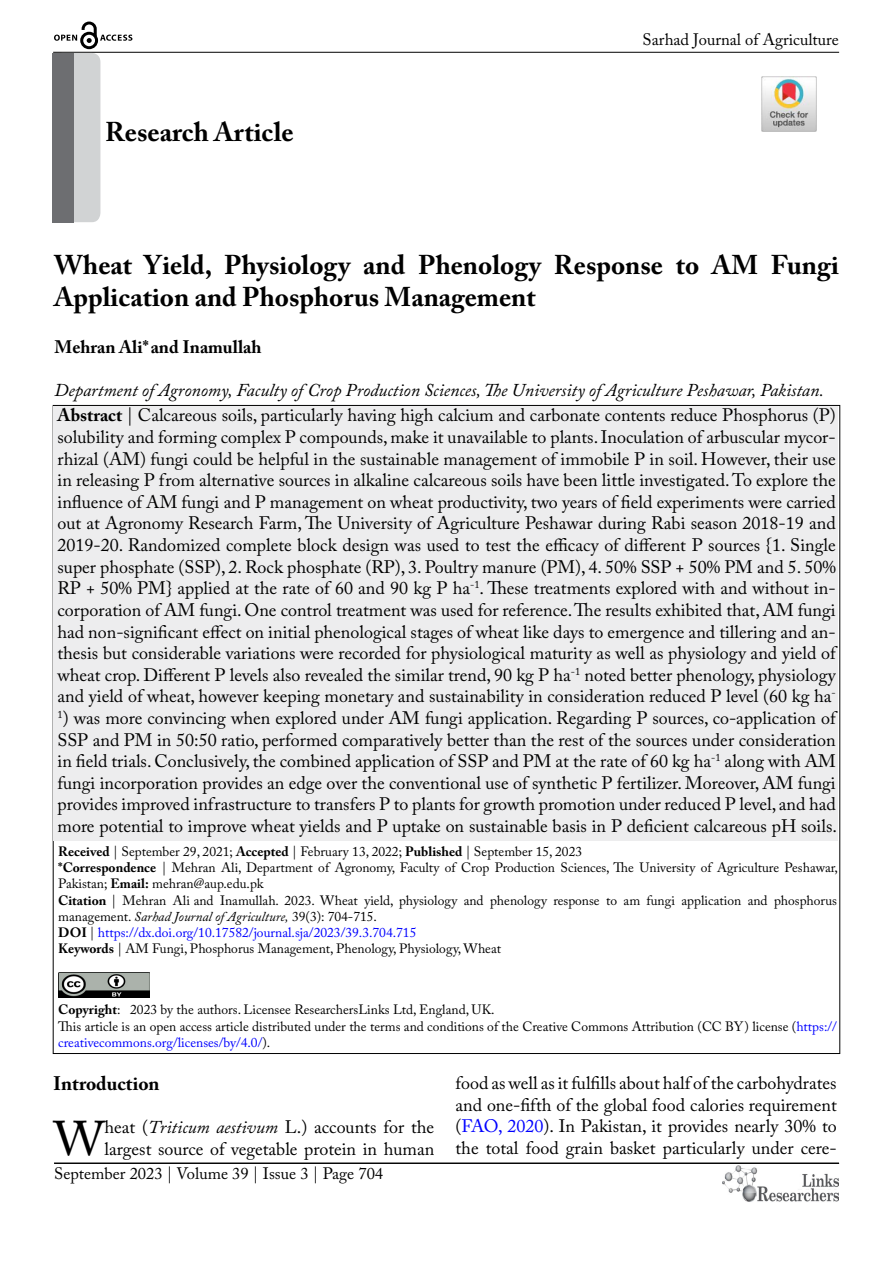
<style>
.page{position:relative;width:893px;height:1263px;background:#fff}
.page>*{position:absolute;margin:0;border:0;box-sizing:border-box;transform-origin:0 0}
.t1{font:48.45px "Adobe Caslon Pro";color:#000}
.t2{font:700 27px/32.4px "Adobe Caslon Pro";color:#000}
.t3{font:700 19.5px "Adobe Caslon Pro";color:#000}
.t4{font:18px/21.6px "Adobe Caslon Pro";color:#000;text-align:justify}
.t5{font:italic 18px "Adobe Caslon Pro";color:#000}
.t6{font:700 18px "Adobe Caslon Pro";color:#000}
.t7{font:16.5px "Adobe Caslon Pro";color:#000}
.t8{font:13.5px/16.2px "Adobe Caslon Pro";color:#000}
.s1{font-weight:700}
.s2{font-style:italic}
.s3{color:#00f}
</style>
<div class="page">
<hr style="left:53px;top:52px;width:786px;height:1px;background:#000">
<img style="left:722px;top:1166px;width:117px;height:36px">
<svg style="left:54px;top:22px;width:78px;height:27px"></svg>
<div style="left:54px;top:53px;width:46px;height:169px;background:#d1d3d4;border-radius:9px"></div>
<hr style="left:54px;top:1163px;width:785px;height:1px;background:#000">
<div style="left:53px;top:53px;width:21px;height:169px;background:#6d6e71"></div>
<div style="left:54px;top:407px;width:784px;height:434px;background:#ededee"></div>
<img style="left:58px;top:972px;width:92px;height:25px">
<img style="left:761px;top:77px;width:55px;height:55px">
<h2 class="t2" style="left:105px;top:116px;width:190px">Research Article</h2>
<p class="t7" style="left:643px;top:30px;width:198px">Sarhad Journal of Agriculture</p>
<h2 class="t2" style="left:54px;top:248px;width:786px">Wheat Yield, Physiology and Phenology Response to AM Fungi<br>Application and Phosphorus Management</h2>
<p class="t6" style="left:55px;top:336px;width:208px">Mehran Ali* and Inamullah</p>
<p class="t5" style="left:55px;top:379px;width:771px">Department of Agronomy, Faculty of Crop Production Sciences, The University of Agriculture Peshawar, Pakistan.</p>
<p class="t4" style="left:58px;top:404px;width:780px"><span class="s1">Abstract</span> | Calcareous soils, particularly having high calcium and carbonate contents reduce Phosphorus (P) solubility and forming complex P compounds, make it unavailable to plants. Inoculation of arbuscular mycor&shy;rhizal (AM) fungi could be helpful in the sustainable management of immobile P in soil. However, their use in releasing P from alternative sources in alkaline calcareous soils have been little investigated. To explore the influence of AM fungi and P management on wheat productivity, two years of field experiments were carried out at Agronomy Research Farm, The University of Agriculture Peshawar during Rabi season 2018-19 and 2019-20. Randomized complete block design was used to test the efficacy of different P sources {1. Single super phosphate (SSP), 2. Rock phosphate (RP), 3. Poultry manure (PM), 4. 50% SSP + 50% PM and 5. 50% RP + 50% PM} applied at the rate of 60 and 90 kg P ha<sup>-1</sup>. These treatments explored with and without in&shy;corporation of AM fungi. One control treatment was used for reference. The results exhibited that, AM fungi had non-significant effect on initial phenological stages of wheat like days to emergence and tillering and an&shy;thesis but considerable variations were recorded for physiological maturity as well as physiology and yield of wheat crop. Different P levels also revealed the similar trend, 90 kg P ha<sup>-1</sup> noted better phenology, physiology and yield of wheat, however keeping monetary and sustainability in consideration reduced P level (60 kg ha<sup>-</sup></p>
<p class="t4" style="left:58px;top:707px;width:781px"><sup>1</sup>) was more convincing when explored under AM fungi application. Regarding P sources, co-application of SSP and PM in 50:50 ratio, performed comparatively better than the rest of the sources under consideration in field trials. Conclusively, the combined application of SSP and PM at the rate of 60 kg ha<sup>-1</sup> along with AM fungi incorporation provides an edge over the conventional use of synthetic P fertilizer. Moreover, AM fungi provides improved infrastructure to transfers P to plants for growth promotion under reduced P level, and had more potential to improve wheat yields and P uptake on sustainable basis in P deficient calcareous pH soils.</p>
<p class="t8" style="left:58px;top:843px;width:781px"><span class="s1">Received</span> | September 29, 2021; <span class="s1">Accepted</span> | February 13, 2022; <span class="s1">Published</span> | September 15, 2023<br><span class="s1">*Correspondence</span> | Mehran Ali, Department of Agronomy, Faculty of Crop Production Sciences, The University of Agriculture Peshawar, Pakistan; <span class="s1">Email:</span> mehran@aup.edu.pk<br><span class="s1">Citation</span> | Mehran Ali and Inamullah. 2023. Wheat yield, physiology and phenology response to am fungi application and phosphorus management. <span class="s2">Sarhad Journal of Agriculture,</span> 39(3): 704-715.<br><span class="s1">DOI</span> | <span class="s3">https://dx.doi.org/10.17582/journal.sja/2023/39.3.704.715<br></span><span class="s1">Keywords</span> | AM Fungi, Phosphorus Management, Phenology, Physiology, Wheat</p>
<p class="t8" style="left:58px;top:1002px;width:780px"><span class="s1">Copyright</span>: 2023 by the authors. Licensee ResearchersLinks Ltd, England, UK.<br>This article is an open access article distributed under the terms and conditions of the Creative Commons Attribution (CC BY) license (<span class="s3">https:// creativecommons.org/licenses/by/4.0/</span>).</p>
<p class="t3" style="left:53px;top:1072px;width:108px">Introduction</p>
<h1 class="t1" style="left:54px;top:1110px;width:52px">W</h1>
<p class="t4" style="left:105px;top:1116px;width:331px">heat (<span class="s2">Triticum aestivum</span> L.) accounts for the largest source of vegetable protein in human</p>
<p class="t7" style="left:54px;top:1164px;width:331px">September 2023 | Volume 39 | Issue 3 | Page 704</p>
<p class="t4" style="left:456px;top:1072px;width:383px">food as well as it fulfills about half of the carbohydrates and one-fifth of the global food calories requirement (<span class="s3">FAO, 2020</span>). In Pakistan, it provides nearly 30% to the total food grain basket particularly under cere-</p>
</div>
